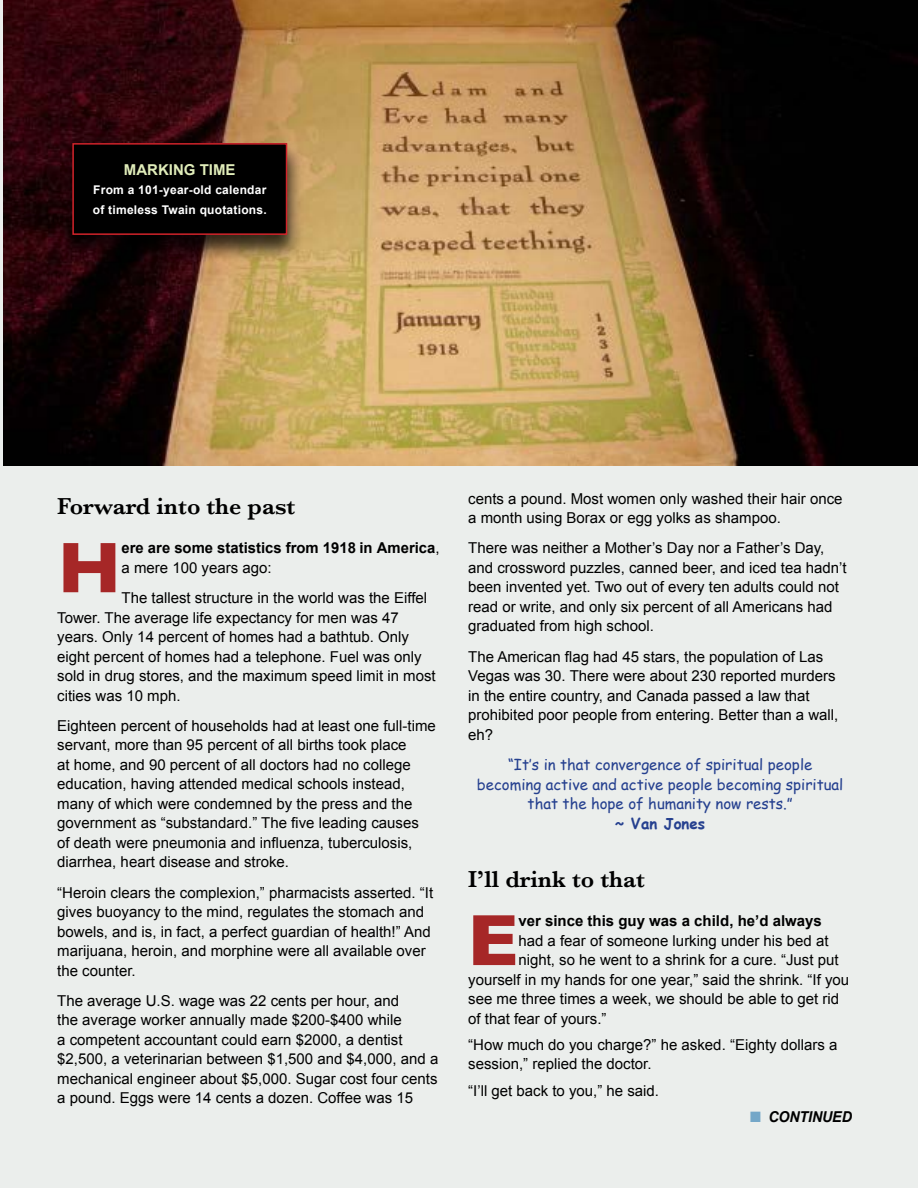
<style>
.page{position:relative;width:918px;height:1188px;background:#ebeeec}
.page>*{position:absolute;margin:0;border:0;box-sizing:border-box;transform-origin:0 0}
.t1{font:700 72.6px "Gill Sans";color:#a62727}
.t2{font:900 69.45px "Arial";color:#a62727}
.t3{font:600 24px "Baskerville";color:#000}
.t4{font:15px/19.5px "Arial";color:#000}
.t5{font:15px/19.5px "Comic Sans MS";color:#25408f;text-align:center}
.t6{font:700 15px/19.5px "Arial";color:#000}
.t7{font:700 15px "Arial";color:#e0ecb9}
.t8{font:italic 700 15px "Arial";letter-spacing:-.01em;color:#000;scale:.95 1}
.t9{font:700 15px "Comic Sans MS";color:#25408f}
.t10{font:700 12px/19.5px "Arial";letter-spacing:.02em;color:#fff}
.s1{font-weight:400}
.s2{color:#74a7c8}
</style>
<div class="page">
<img style="left:3px;top:0;width:915px;height:466px">
<div style="left:60px;top:141px;width:245px;height:122px;background:#000;opacity:.75"></div>
<div style="left:73px;top:144px;width:214px;height:90px;background:#000"></div>
<div style="left:72px;top:143px;width:215px;height:92px;border:2px solid #d2232a"></div>
<p class="t7" style="left:124px;top:160px;width:113px">MARKING TIME</p>
<p class="t10" style="left:93px;top:181px;width:175px">From a 101-year-old calendar of timeless Twain quotations.</p>
<h3 class="t3" style="left:57px;top:490px;width:239px">Forward into the past</h3>
<h1 class="t1" style="left:57px;top:510px;width:66px">H</h1>
<p class="t6" style="left:122px;top:539px;width:320px">ere are some statistics from 1918 in America<span class="s1">, a mere 100 years ago:</span></p>
<p class="t4" style="left:57px;top:588px;width:380px;text-indent:64px">The tallest structure in the world was the Eiffel Tower. The average life expectancy for men was 47 years. Only 14 percent of homes had a bathtub. Only eight percent of homes had a telephone. Fuel was only sold in drug stores, and the maximum speed limit in most cities was 10 mph.</p>
<p class="t4" style="left:57px;top:716px;width:380px">Eighteen percent of households had at least one full-time servant, more than 95 percent of all births took place<br>at home, and 90 percent of all doctors had no college education, having attended medical schools instead, many of which were condemned by the press and the government as “substandard.” The five leading causes<br>of death were pneumonia and influenza, tuberculosis, diarrhea, heart disease and stroke.</p>
<p class="t4" style="left:57px;top:883px;width:377px">“Heroin clears the complexion,” pharmacists asserted. “It gives buoyancy to the mind, regulates the stomach and bowels, and is, in fact, a perfect guardian of health!” And marijuana, heroin, and morphine were all available over the counter.</p>
<p class="t4" style="left:57px;top:991px;width:383px">The average U.S. wage was 22 cents per hour, and<br>the average worker annually made $200-$400 while<br>a competent accountant could earn $2000, a dentist $2,500, a veterinarian between $1,500 and $4,000, and a mechanical engineer about $5,000. Sugar cost four cents a pound. Eggs were 14 cents a dozen. Coffee was 15</p>
<p class="t4" style="left:468px;top:489px;width:376px">cents a pound. Most women only washed their hair once a month using Borax or egg yolks as shampoo.</p>
<p class="t4" style="left:468px;top:539px;width:380px">There was neither a Mother’s Day nor a Father’s Day, and crossword puzzles, canned beer, and iced tea hadn’t been invented yet. Two out of every ten adults could not read or write, and only six percent of all Americans had graduated from high school.</p>
<p class="t4" style="left:468px;top:647px;width:372px">The American flag had 45 stars, the population of Las Vegas was 30. There were about 230 reported murders in the entire country, and Canada passed a law that prohibited poor people from entering. Better than a wall, eh?</p>
<p class="t5" style="left:477px;top:754px;width:368px">“It’s in that convergence of spiritual people becoming active and active people becoming spiritual that the hope of humanity now rests.”</p>
<p class="t9" style="left:615px;top:812px;width:91px">~ Van Jones</p>
<h3 class="t3" style="left:468px;top:862px;width:178px">I’ll drink to that</h3>
<h2 class="t2" style="left:468px;top:902px;width:52px">E</h2>
<p class="t6" style="left:518px;top:912px;width:305px">ver since this guy was a child, he’d always</p>
<p class="t4" style="left:518px;top:931px;width:312px">had a fear of someone lurking under his bed at</p>
<p class="t4" style="left:518px;top:950px;width:322px">night, so he went to a shrink for a cure. “Just put</p>
<p class="t4" style="left:468px;top:970px;width:383px">yourself in my hands for one year,” said the shrink. “If you</p>
<p class="t4" style="left:468px;top:989px;width:373px">see me three times a week, we should be able to get rid</p>
<p class="t4" style="left:468px;top:1009px;width:140px">of that fear of yours.”</p>
<p class="t4" style="left:468px;top:1035px;width:371px">“How much do you charge?” he asked. “Eighty dollars a session,” replied the doctor.</p>
<p class="t4" style="left:468px;top:1081px;width:192px">“I’ll get back to you,” he said.</p>
<p class="t8" style="left:750px;top:1106px;width:109px"><span class="s2">■</span> CONTINUED</p>
</div>
